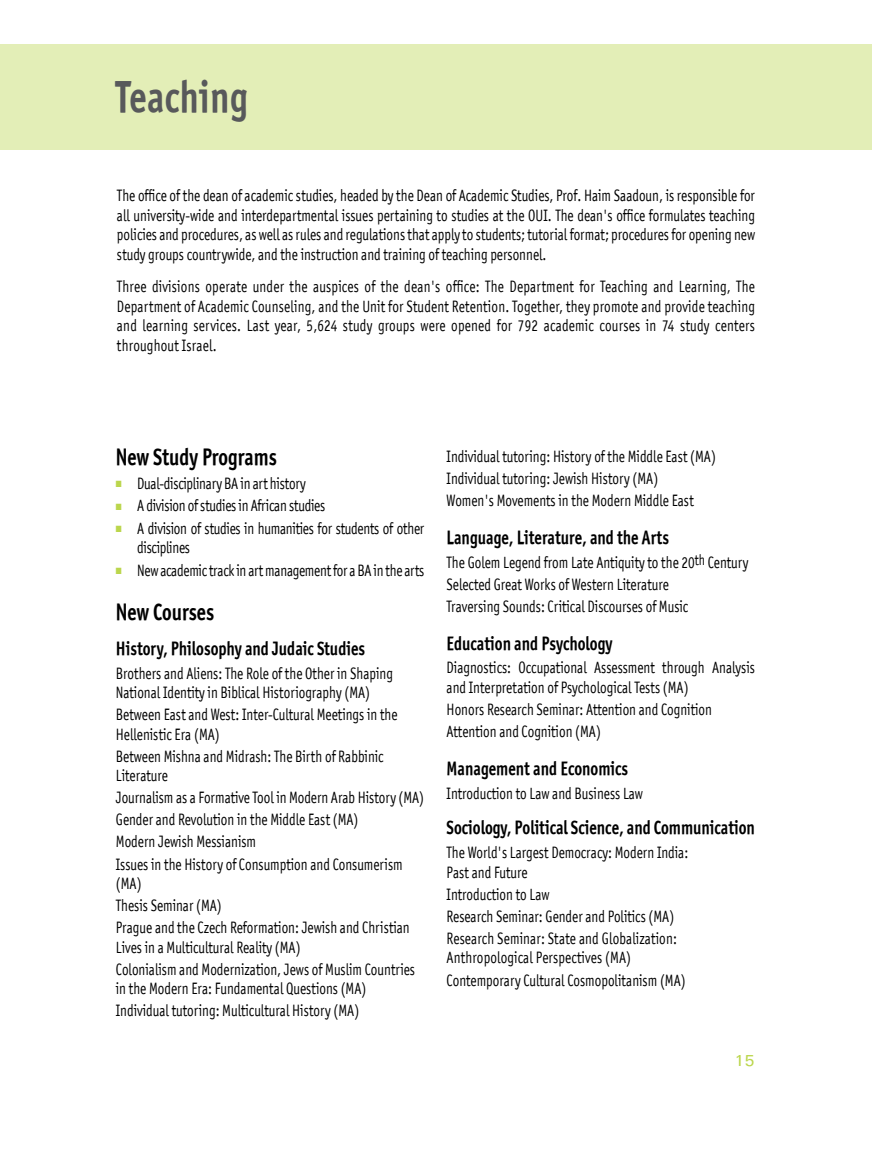
<style>
.page{position:relative;width:872px;height:1149px;background:#fff}
.page>*{position:absolute;margin:0;border:0;box-sizing:border-box;transform-origin:0 0}
.t1{font:45px "Officina Sans OSITCTT Bold";letter-spacing:.01em;color:#58595b;scale:.8 1}
.t2{font:24px "Officina Sans OSITCTT Bold";color:#000;scale:.8 1}
.t3{font:19.5px "Officina Sans OSITCTT Bold";color:#000;scale:.8 1}
.t4{font:19.5px "MF Narkis Tam";color:#bbd64c}
.t5{font:16.5px/22px "Officina San ITC";color:#000;scale:.8 1}
.t6{font:16.5px/22.5px "Officina San ITC";letter-spacing:-.02em;color:#000;scale:.8 1}
.s1{font-family:"Sucariot MF";font-weight:500;font-size:9px;color:#bbd64c}
</style>
<div class="page">
<div style="left:0;top:44px;width:872px;height:106px;background:#e3eeb7"></div>
<h1 class="t1" style="left:116px;top:69px;width:167px">Teaching</h1>
<p class="t5" style="left:117px;top:186px;width:799px;line-height:19.5px;text-align:justify">The office of the dean of academic studies, headed by the Dean of Academic Studies, Prof. Haim Saadoun, is responsible for all university-wide and interdepartmental issues pertaining to studies at the OUI. The dean's office formulates teaching policies and procedures, as well as rules and regulations that apply to students; tutorial format; procedures for opening new study groups countrywide, and the instruction and training of teaching personnel.</p>
<p class="t5" style="left:117px;top:276px;width:799px;line-height:19.5px;text-align:justify">Three divisions operate under the auspices of the dean's office: The Department for Teaching and Learning, The Department of Academic Counseling, and the Unit for Student Retention. Together, they promote and provide teaching and learning services. Last year, 5,624 study groups were opened for 792 academic courses in 74 study centers throughout Israel.</p>
<h2 class="t2" style="left:116px;top:441px;width:203px">New Study Programs</h2>
<p class="t6" style="left:116px;top:471px;width:387px"><span class="s1">0</span> Dual-disciplinary BA in art history<br><span class="s1">0</span> A division of studies in African studies<br><span class="s1">0</span> A division of studies in humanities for students of other</p>
<p class="t6" style="left:116px;top:536px;width:387px;text-indent:21px">disciplines<br><span class="s1">0</span> New academic track in art management for a BA in the arts</p>
<h2 class="t2" style="left:116px;top:596px;width:125px">New Courses</h2>
<p class="t3" style="left:116px;top:636px;width:313px">History, Philosophy and Judaic Studies</p>
<p class="t5" style="left:116px;top:663px;width:348px;line-height:19.5px">Brothers and Aliens: The Role of the Other in Shaping<br>National Identity in Biblical Historiography (MA)</p>
<p class="t5" style="left:116px;top:704px;width:353px;line-height:19.5px">Between East and West: Inter-Cultural Meetings in the<br>Hellenistic Era (MA)</p>
<p class="t5" style="left:116px;top:746px;width:336px;line-height:19.5px">Between Mishna and Midrash: The Birth of Rabbinic<br>Literature</p>
<p class="t5" style="left:116px;top:786px;width:387px">Journalism as a Formative Tool in Modern Arab History (MA)<br>Gender and Revolution in the Middle East (MA)<br>Modern Jewish Messianism<br>Issues in the History of Consumption and Consumerism</p>
<p class="t5" style="left:116px;top:872px;width:369px">(MA)<br>Thesis Seminar (MA)<br>Prague and the Czech Reformation: Jewish and Christian</p>
<p class="t5" style="left:116px;top:935px;width:375px">Lives in a Multicultural Reality (MA)<br>Colonialism and Modernization, Jews of Muslim Countries</p>
<p class="t5" style="left:116px;top:977px;width:315px">in the Modern Era: Fundamental Questions (MA)<br>Individual tutoring: Multicultural History (MA)</p>
<p class="t5" style="left:446px;top:445px;width:338px">Individual tutoring: History of the Middle East (MA)<br>Individual tutoring: Jewish History (MA)<br>Women's Movements in the Modern Middle East</p>
<p class="t3" style="left:446px;top:525px;width:279px">Language, Literature, and the Arts</p>
<p class="t5" style="left:446px;top:551px;width:379px">The Golem Legend from Late Antiquity to the 20<sup>th</sup> Century<br>Selected Great Works of Western Literature<br>Traversing Sounds: Critical Discourses of Music</p>
<p class="t3" style="left:446px;top:630px;width:209px">Education and Psychology</p>
<p class="t5" style="left:446px;top:658px;width:387px;line-height:19.5px">Diagnostics: Occupational Assessment through Analysis and Interpretation of Psychological Tests (MA)</p>
<p class="t5" style="left:446px;top:698px;width:333px">Honors Research Seminar: Attention and Cognition<br>Attention and Cognition (MA)</p>
<p class="t3" style="left:446px;top:756px;width:228px">Management and Economics</p>
<p class="t5" style="left:446px;top:781px;width:247px">Introduction to Law and Business Law</p>
<p class="t3" style="left:446px;top:815px;width:387px">Sociology, Political Science, and Communication</p>
<p class="t5" style="left:446px;top:842px;width:304px;line-height:19.5px">The World's Largest Democracy: Modern India:<br>Past and Future</p>
<p class="t5" style="left:446px;top:882px;width:289px">Introduction to Law<br>Research Seminar: Gender and Politics (MA)<br>Research Seminar: State and Globalization:</p>
<p class="t5" style="left:446px;top:946px;width:300px">Anthropological Perspectives (MA)<br>Contemporary Cultural Cosmopolitanism (MA)</p>
<p class="t4" style="left:734px;top:1048px;width:22px">15</p>
</div>
